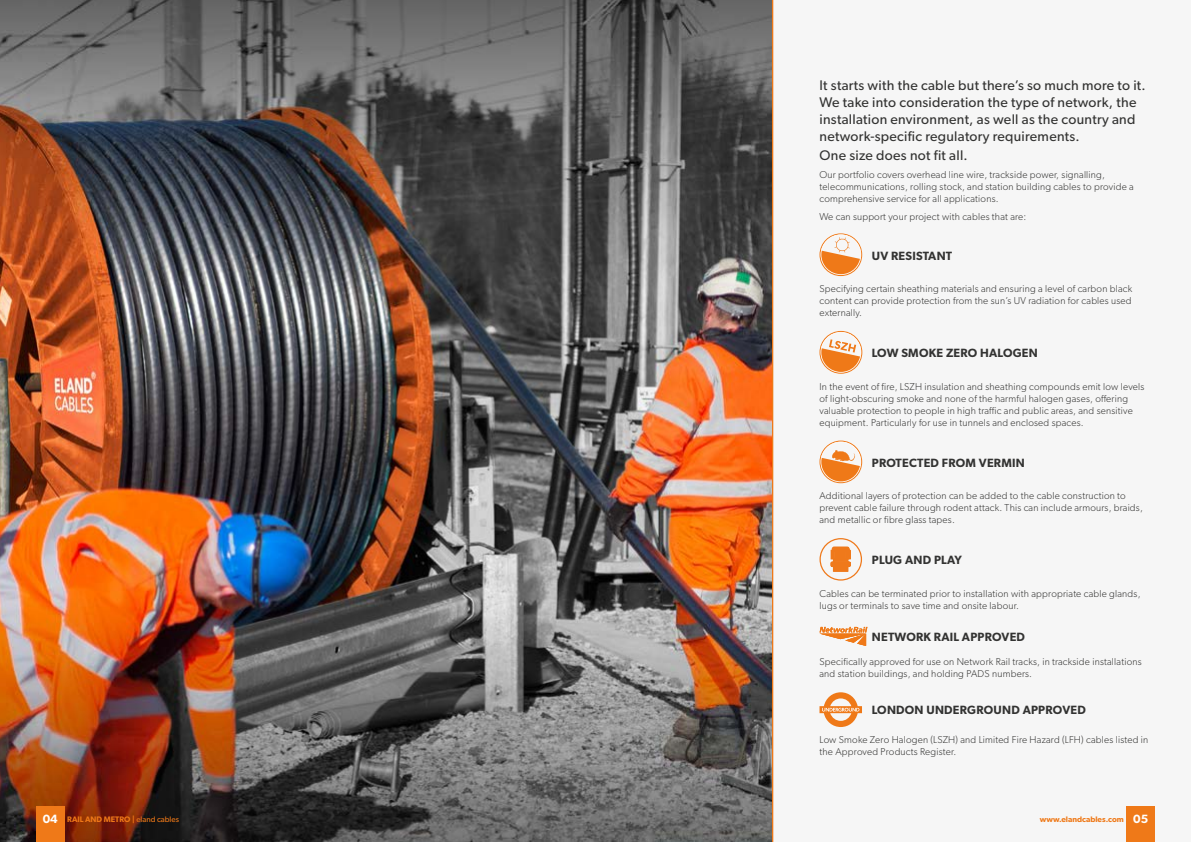
<style>
.page{position:relative;width:1191px;height:842px;background:#fff}
.page>*{position:absolute;margin:0;border:0;box-sizing:border-box;transform-origin:0 0}
.t1{font:14px/16.8px "Gibson";letter-spacing:.02em;color:#333332}
.t2{font:600 12px "Gibson";letter-spacing:.02em;color:#333332}
.t3{font:300 10px/12px "Gibson";letter-spacing:.02em;color:#333332}
.t4{font:600 8px "Gibson";color:#ef7918}
.s1{font-size:12px;color:#fff}
.s2{font-weight:400}
</style>
<div class="page">
<div style="left:771px;top:0;width:420px;height:842px;background:#f6f6f6"></div>
<svg style="left:819px;top:233px;width:43px;height:44px"></svg>
<svg style="left:819px;top:331px;width:43px;height:43px"></svg>
<svg style="left:819px;top:441px;width:43px;height:43px"></svg>
<svg style="left:819px;top:538px;width:43px;height:43px"></svg>
<svg style="left:819px;top:627px;width:48px;height:19px"></svg>
<svg style="left:819px;top:692px;width:43px;height:35px"></svg>
<hr style="left:771px;top:0;width:2px;height:842px;background:#ef7918">
<img style="left:0;top:0;width:771px;height:842px">
<div style="left:36px;top:806px;width:28px;height:36px;background:#ef7918"></div>
<div style="left:1126px;top:806px;width:29px;height:36px;background:#ef7918"></div>
<h1 class="t1" style="left:819px;top:77px;width:328px">It starts with the cable but there’s so much more to it.<br>We take into consideration the type of network, the installation environment, as well as the country and network-specific regulatory requirements.</h1>
<h1 class="t1" style="left:819px;top:147px;width:150px">One size does not fit all.</h1>
<p class="t3" style="left:819px;top:168px;width:316px">Our portfolio covers overhead line wire, trackside power, signalling, telecommunications, rolling stock, and station building cables to provide a comprehensive service for all applications.</p>
<p class="t3" style="left:819px;top:210px;width:208px">We can support your project with cables that are:</p>
<p class="t2" style="left:872px;top:248px;width:82px">UV RESISTANT</p>
<p class="t3" style="left:819px;top:282px;width:314px;text-align:justify">Specifying certain sheathing materials and ensuring a level of carbon black content can provide protection from the sun’s UV radiation for cables used externally.</p>
<p class="t2" style="left:872px;top:346px;width:167px">LOW SMOKE ZERO HALOGEN</p>
<p class="t3" style="left:819px;top:380px;width:326px">In the event of fire, LSZH insulation and sheathing compounds emit low levels of light-obscuring smoke and none of the harmful halogen gases, offering valuable protection to people in high traffic and public areas, and sensitive equipment. Particularly for use in tunnels and enclosed spaces.</p>
<p class="t2" style="left:872px;top:455px;width:154px">PROTECTED FROM VERMIN</p>
<p class="t3" style="left:819px;top:490px;width:325px">Additional layers of protection can be added to the cable construction to prevent cable failure through rodent attack. This can include armours, braids, and metallic or fibre glass tapes.</p>
<p class="t2" style="left:872px;top:553px;width:91px">PLUG AND PLAY</p>
<p class="t3" style="left:819px;top:587px;width:322px">Cables can be terminated prior to installation with appropriate cable glands, lugs or terminals to save time and onsite labour.</p>
<p class="t2" style="left:872px;top:630px;width:155px">NETWORK RAIL APPROVED</p>
<p class="t3" style="left:819px;top:656px;width:324px">Specifically approved for use on Network Rail tracks, in trackside installations and station buildings, and holding PADS numbers.</p>
<p class="t2" style="left:872px;top:703px;width:215px">LONDON UNDERGROUND APPROVED</p>
<p class="t3" style="left:819px;top:733px;width:330px">Low Smoke Zero Halogen (LSZH) and Limited Fire Hazard (LFH) cables listed in the Approved Products Register.</p>
<p class="t4" style="left:43px;top:814px;width:138px"><span class="s1">04</span> RAIL AND METRO | <span class="s2">eland cables</span></p>
<p class="t4" style="left:1039px;top:815px;width:110px">www.elandcables.com <span class="s1">05</span></p>
</div>
